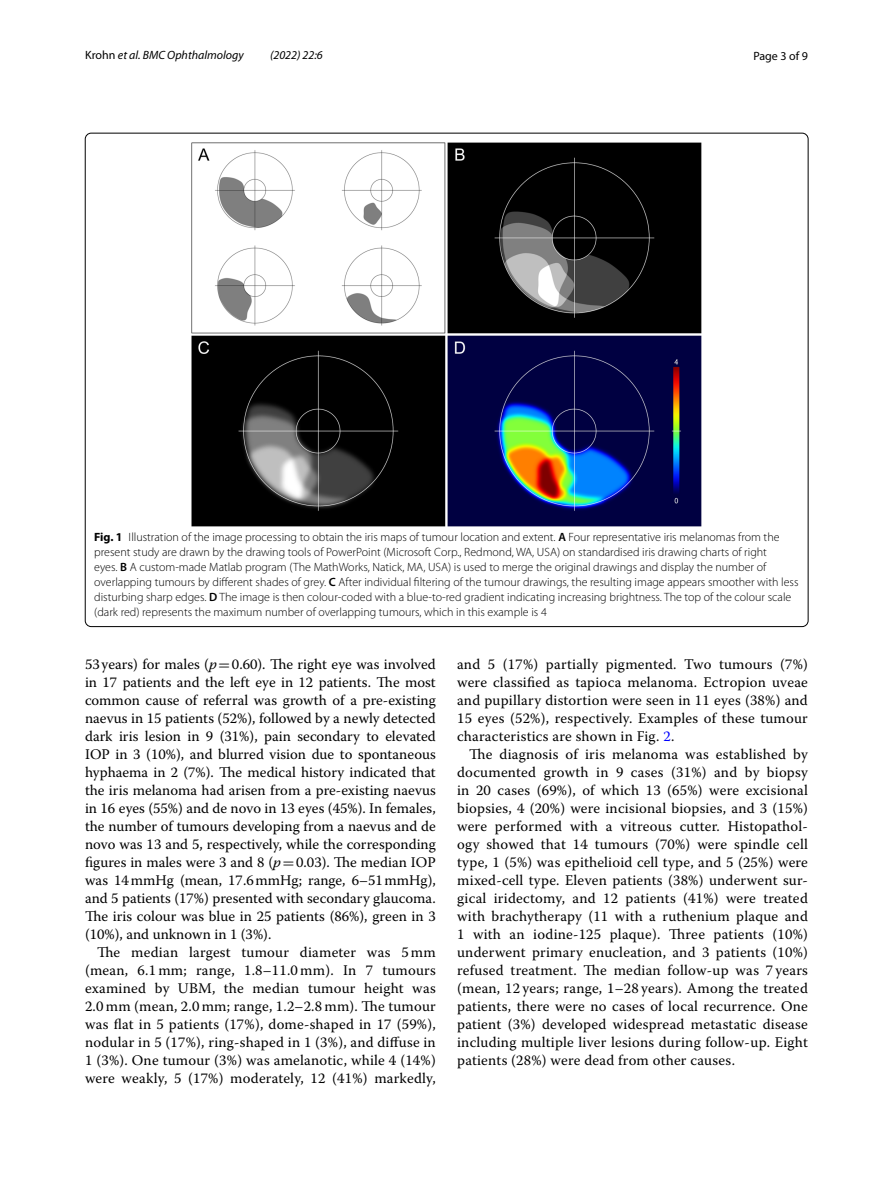
<style>
.page{position:relative;width:893px;height:1187px;background:#fff}
.page>*{position:absolute;margin:0;border:0;box-sizing:border-box;transform-origin:0 0}
.t1{font:14.7px/18px "Warnock Pro";letter-spacing:.015em;color:#000;text-align:justify}
.t2{font:300 12px/15px "Myriad Pro";color:#000}
.t3{font:italic 12px "Myriad Pro";color:#000}
.t4{font:12px "Myriad Pro";color:#000}
.s1{font-style:normal}
.s2{font-weight:700}
.s3{font-weight:600}
.s4{font-style:italic}
.s5{font-family:"MTSY"}
.s6{color:#00f}
</style>
<div class="page">
<img style="left:191px;top:142px;width:511px;height:384px">
<p class="t3" style="left:85px;top:48px;width:160px"><span class="s1">Krohn</span> et al. BMC Ophthalmology</p>
<p class="t3" style="left:270px;top:48px;width:54px">(2022) 22:6</p>
<p class="t4" style="left:753px;top:48px;width:56px">Page 3 of 9</p>
<p class="t2" style="left:94px;top:530px;width:706px"><span class="s2">Fig. 1</span> Illustration of the image processing to obtain the iris maps of tumour location and extent. <span class="s3">A</span> Four representative iris melanomas from the present study are drawn by the drawing tools of PowerPoint (Microsoft Corp., Redmond, WA, USA) on standardised iris drawing charts of right<br>eyes. <span class="s3">B</span> A custom-made Matlab program (The MathWorks, Natick, MA, USA) is used to merge the original drawings and display the number of overlapping tumours by different shades of grey. <span class="s3">C</span> After individual filtering of the tumour drawings, the resulting image appears smoother with less disturbing sharp edges. <span class="s3">D</span> The image is then colour-coded with a blue-to-red gradient indicating increasing brightness. The top of the colour scale (dark red) represents the maximum number of overlapping tumours, which in this example is 4</p>
<p class="t1" style="left:85px;top:655px;width:352px">53years) for males (<span class="s4">p</span><span class="s5">=</span>0.60). The right eye was involved in 17 patients and the left eye in 12 patients. The most common cause of referral was growth of a pre-existing naevus in 15 patients (52%), followed by a newly detected dark iris lesion in 9 (31%), pain secondary to elevated IOP in 3 (10%), and blurred vision due to spontaneous hyphaema in 2 (7%). The medical history indicated that the iris melanoma had arisen from a pre-existing naevus in 16 eyes (55%) and de novo in 13 eyes (45%). In females, the number of tumours developing from a naevus and de novo was 13 and 5, respectively, while the corresponding figures in males were 3 and 8 (<span class="s4">p</span><span class="s5">=</span>0.03). The median IOP was 14mmHg (mean, 17.6mmHg; range, 6–51mmHg), and 5 patients (17%) presented with secondary glaucoma.<br>The iris colour was blue in 25 patients (86%), green in 3 (10%), and unknown in 1 (3%).</p>
<p class="t1" style="left:85px;top:943px;width:352px;text-indent:12px">The median largest tumour diameter was 5 mm (mean, 6.1 mm; range, 1.8–11.0 mm). In 7 tumours examined by UBM, the median tumour height was 2.0 mm (mean, 2.0 mm; range, 1.2–2.8 mm). The tumour was flat in 5 patients (17%), dome-shaped in 17 (59%), nodular in 5 (17%), ring-shaped in 1 (3%), and diffuse in 1 (3%). One tumour (3%) was amelanotic, while 4 (14%) were weakly, 5 (17%) moderately, 12 (41%) markedly,</p>
<p class="t1" style="left:457px;top:654px;width:352px">and 5 (17%) partially pigmented. Two tumours (7%) were classified as tapioca melanoma. Ectropion uveae and pupillary distortion were seen in 11 eyes (38%) and 15 eyes (52%), respectively. Examples of these tumour characteristics are shown in Fig. <span class="s6">2</span>.</p>
<p class="t1" style="left:457px;top:744px;width:352px;text-indent:12px">The diagnosis of iris melanoma was established by documented growth in 9 cases (31%) and by biopsy in 20 cases (69%), of which 13 (65%) were excisional biopsies, 4 (20%) were incisional biopsies, and 3 (15%) were performed with a vitreous cutter. Histopathol&shy;ogy showed that 14 tumours (70%) were spindle cell type, 1 (5%) was epithelioid cell type, and 5 (25%) were mixed-cell type. Eleven patients (38%) underwent sur&shy;gical iridectomy, and 12 patients (41%) were treated with brachytherapy (11 with a ruthenium plaque and 1 with an iodine-125 plaque). Three patients (10%) underwent primary enucleation, and 3 patients (10%) refused treatment. The median follow-up was 7 years (mean, 12 years; range, 1–28 years). Among the treated patients, there were no cases of local recurrence. One patient (3%) developed widespread metastatic disease including multiple liver lesions during follow-up. Eight patients (28%) were dead from other causes.</p>
</div>
